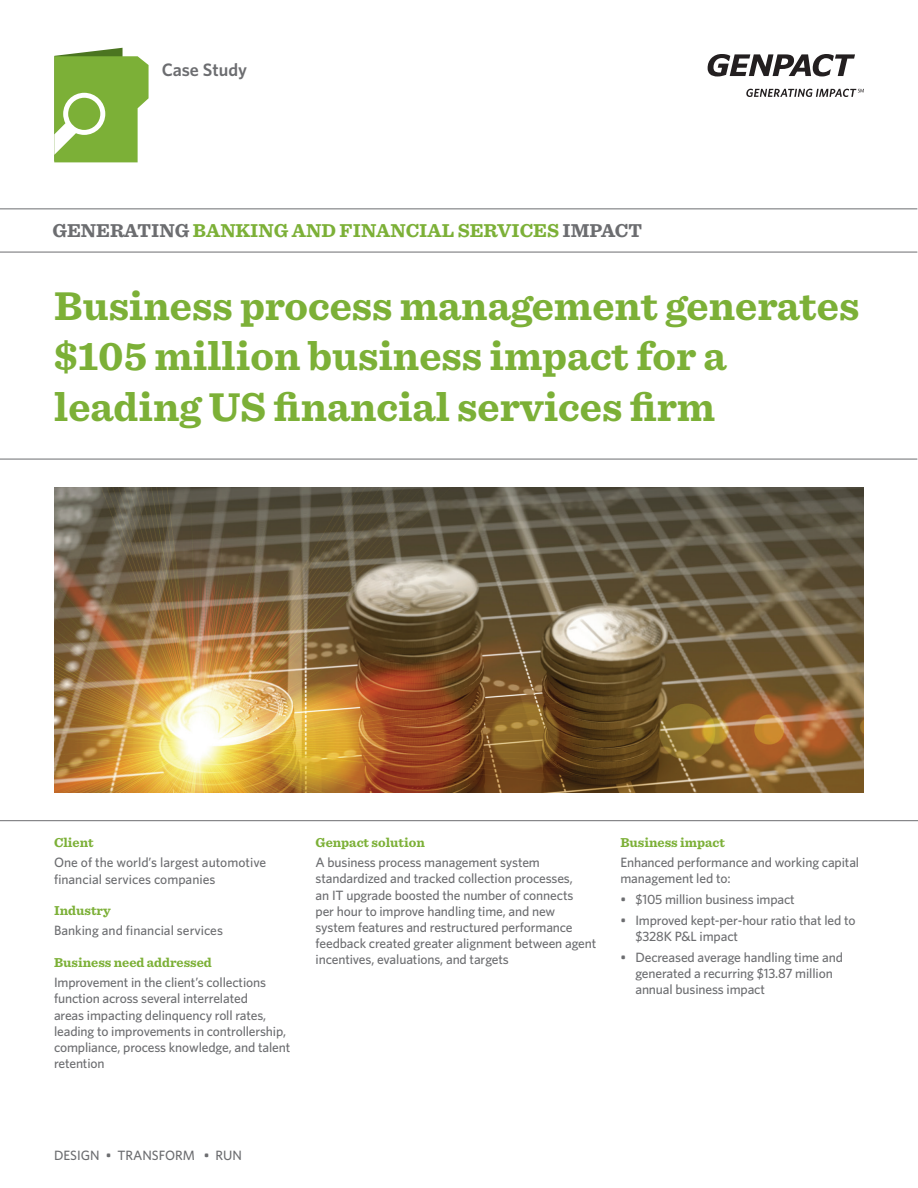
<style>
.page{position:relative;width:918px;height:1188px;background:#fff}
.page>*{position:absolute;margin:0;border:0;box-sizing:border-box;transform-origin:0 0}
.t1{font:700 42px/50.4px "Sentinel";color:#7cb037}
.t2{font:700 19.5px "Sentinel";color:#7cb037}
.t3{font:600 18px "Whitney";color:#6c6d70}
.t4{font:500 13.5px/16.2px "Whitney";letter-spacing:-.01em;color:#6c6d70}
.t5{font:700 13.5px "Sentinel";color:#7cb037}
.s1{color:#6c6d70}
</style>
<div class="page">
<hr style="left:0;top:209px;width:917px;height:1px;background:#6c6d70">
<hr style="left:0;top:252px;width:917px;height:1px;background:#6c6d70">
<hr style="left:0;top:459px;width:917px;height:1px;background:#6c6d70">
<hr style="left:0;top:820px;width:918px;height:1px;background:#6c6d70">
<svg style="left:746px;top:89px;width:118px;height:8px"></svg>
<svg style="left:708px;top:54px;width:147px;height:22px"></svg>
<svg style="left:54px;top:48px;width:95px;height:114px"></svg>
<img style="left:54px;top:487px;width:810px;height:305px">
<h3 class="t3" style="left:162px;top:57px;width:87px">Case Study</h3>
<h2 class="t2" style="left:52px;top:215px;width:591px"><span class="s1">Generating</span> Banking AND financial services <span class="s1">Impact</span></h2>
<h1 class="t1" style="left:54px;top:279px;width:807px">Business process management generates $105 million business impact for a leading US financial services firm</h1>
<p class="t5" style="left:54px;top:831px;width:41px">Client</p>
<p class="t4" style="left:54px;top:854px;width:214px">One of the world’s largest automotive financial services companies</p>
<p class="t5" style="left:54px;top:900px;width:58px">Industry</p>
<p class="t4" style="left:54px;top:922px;width:171px">Banking and financial services</p>
<p class="t5" style="left:54px;top:951px;width:159px">Business need addressed</p>
<p class="t4" style="left:54px;top:974px;width:238px">Improvement in the client’s collections function across several interrelated<br>areas impacting delinquency roll rates, leading to improvements in controllership, compliance, process knowledge, and talent retention</p>
<p class="t5" style="left:316px;top:831px;width:111px">Genpact solution</p>
<p class="t4" style="left:316px;top:854px;width:282px">A business process management system standardized and tracked collection processes,<br>an IT upgrade boosted the number of connects<br>per hour to improve handling time, and new system features and restructured performance feedback created greater alignment between agent incentives, evaluations, and targets</p>
<p class="t5" style="left:620px;top:831px;width:106px">Business impact</p>
<p class="t4" style="left:620px;top:854px;width:240px">Enhanced performance and working capital management led to:</p>
<p class="t4" style="left:620px;top:891px;width:176px">• $105 million business impact</p>
<p class="t4" style="left:635px;top:912px;width:222px;text-indent:-15px">• Improved kept-per-hour ratio that led to $328K P&amp;L impact</p>
<p class="t4" style="left:635px;top:949px;width:209px;text-indent:-15px">• Decreased average handling time and generated a recurring $13.87 million annual business impact</p>
<p class="t4" style="left:54px;top:1147px;width:190px">DESIGN • TRANSFORM • RUN</p>
</div>
